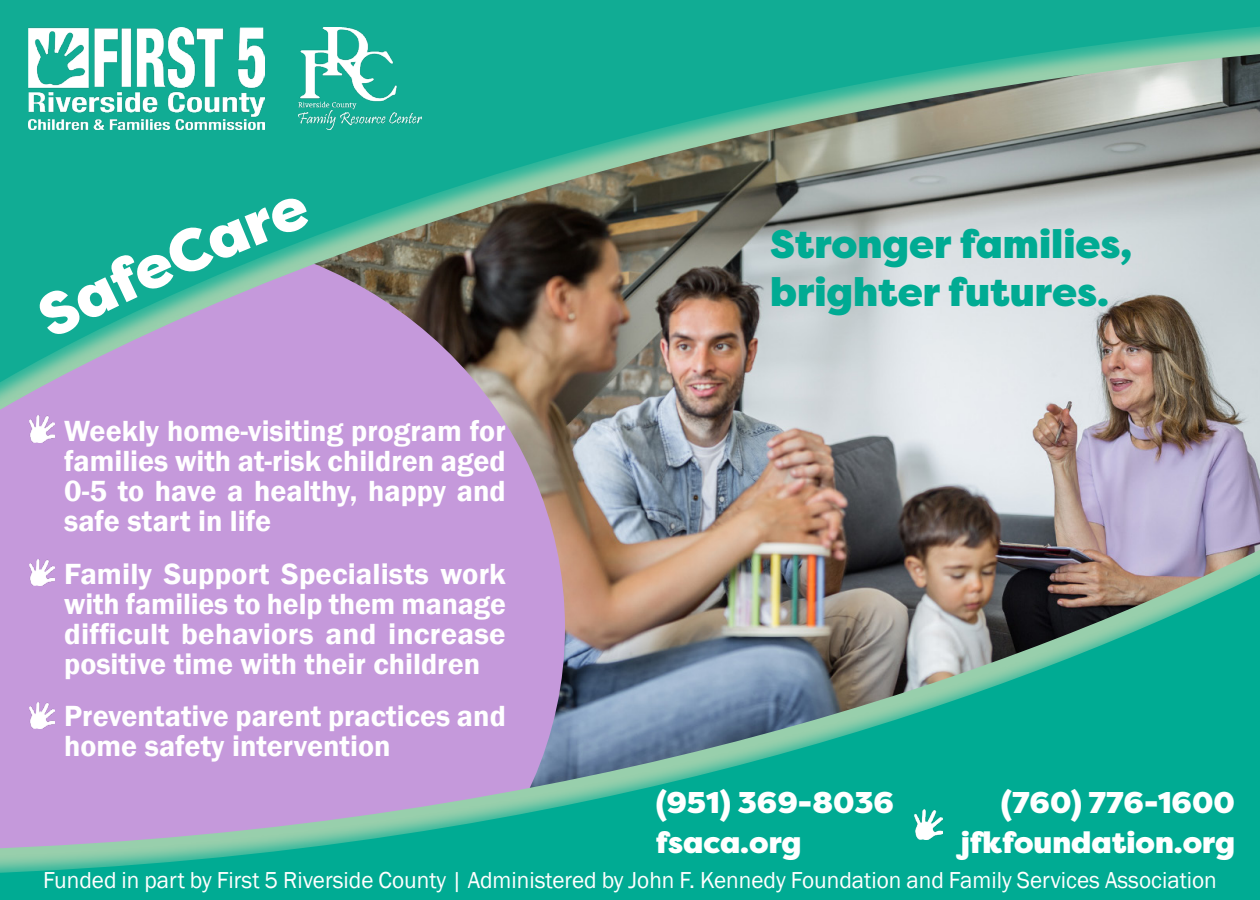
<style>
.page{position:relative;width:1260px;height:900px;background:#fff}
.page>*{position:absolute;margin:0;border:0;box-sizing:border-box;transform-origin:0 0}
.t1{font:900 40px/48px "Filson Pro";color:#00ab93}
.t2{font:600 30px/30px "Franklin Gothic";color:#fff;text-align:justify}
.t3{font:900 30px "Filson Pro";color:#fff}
.t4{font:23.75px "Franklin Gothic";color:#fff}
</style>
<div class="page">
<svg style="left:0;top:0;width:1260px;height:343px;background:#63a294"></svg>
<div style="left:0;top:351px;width:1260px;height:549px;background:#00ab93;opacity:.75"></div>
<img style="left:0;top:368px;width:1260px;height:532px">
<img style="left:28px;top:28px;width:236px;height:102px">
<img style="left:30px;top:559px;width:24px;height:26px">
<img style="left:30px;top:702px;width:24px;height:26px">
<img style="left:30px;top:416px;width:24px;height:26px">
<img style="left:914px;top:809px;width:28px;height:30px">
<img style="left:298px;top:28px;width:124px;height:102px">
<svg style="left:33px;top:194px;width:279px;height:145px;background:#3baca2"></svg>
<p class="t2" style="left:64px;top:417px;width:443px;text-indent:-34px">• Weekly home-visiting program for families with at-risk children aged 0-5 to have a healthy, happy and safe start in life</p>
<p class="t2" style="left:64px;top:559px;width:443px;text-indent:-34px">• Family Support Specialists work with families to help them manage difficult behaviors and increase positive time with their children</p>
<p class="t2" style="left:64px;top:702px;width:443px;text-indent:-34px">• Preventative parent practices and home safety intervention</p>
<p class="t1" style="left:770px;top:221px;width:364px">Stronger families, brighter futures.</p>
<p class="t3" style="left:656px;top:783px;width:240px">(951) 369-8036</p>
<p class="t3" style="left:656px;top:823px;width:147px">fsaca.org</p>
<p class="t4" style="left:43px;top:865px;width:1175px">Funded in part by First 5 Riverside County | Administered by John F. Kennedy Foundation and Family Services Association</p>
<p class="t3" style="left:1001px;top:783px;width:236px">(760) 776-1600</p>
<p class="t3" style="left:960px;top:823px;width:277px">jfkfoundation.org</p>
</div>
